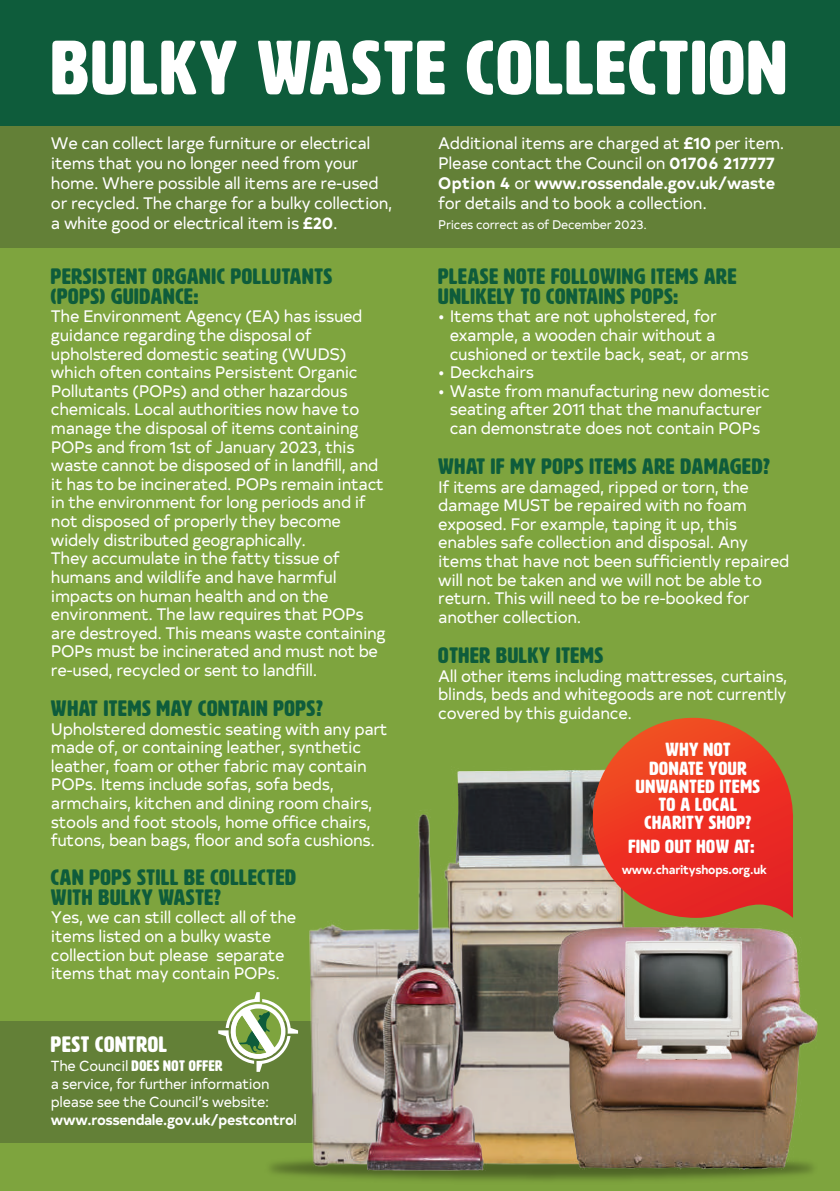
<style>
.page{position:relative;width:840px;height:1191px;background:#fff}
.page>*{position:absolute;margin:0;border:0;box-sizing:border-box;transform-origin:0 0}
.t1{font:75.6px "HWT Artz";letter-spacing:.035em;color:#fff}
.t2{font:22px/20px "HWT Artz";letter-spacing:.035em;color:#0e5c3b}
.t3{font:22px "HWT Artz";letter-spacing:.035em;color:#fff}
.t4{font:18.8px/18.2px "HWT Artz";letter-spacing:.035em;color:#fff;text-align:center}
.t5{font:16.6px/18.6px "Typold";letter-spacing:-.02em;color:#fff;scale:.96 1}
.t6{font:15px "HWT Artz";letter-spacing:.035em;color:#fff}
.t7{font:14.6px/18px "Typold";letter-spacing:-.025em;color:#fff;scale:.96 1}
.t8{font:12.4px "Typold";letter-spacing:-.02em;color:#fff;scale:.96 1}
.t9{font:700 12.2px "Typold";letter-spacing:-.02em;color:#fff;scale:.96 1}
.s1{font-weight:700}
.s2{font-family:"Typold";font-size:14.6px}
</style>
<div class="page">
<div style="left:0;top:118px;width:839px;height:159px;background:#638037"></div>
<div style="left:0;top:248px;width:839px;height:943px;background:#7ea43e"></div>
<div style="left:0;top:1021px;width:356px;height:122px;background:#638037"></div>
<div style="left:0;top:0;width:839px;height:125px;background:#0e5c3b"></div>
<img style="left:301px;top:924px;width:190px;height:249px">
<img style="left:486px;top:870px;width:139px;height:300px">
<img style="left:457px;top:770px;width:133px;height:100px">
<img style="left:545px;top:921px;width:273px;height:252px">
<img style="left:617px;top:937px;width:129px;height:124px">
<img style="left:359px;top:810px;width:127px;height:365px">
<svg style="left:590px;top:718px;width:203px;height:200px;background:#da492d"></svg>
<svg style="left:218px;top:992px;width:80px;height:79px"></svg>
<h1 class="t1" style="left:51px;top:28px;width:736px">BULKY WASTE COLLECTION</h1>
<p class="t5" style="left:51px;top:132px;width:357px;line-height:20px">We can collect large furniture or electrical items that you no longer need from your home. Where possible all items are re-used or recycled. The charge for a bulky collection, a white good or electrical item is <span class="s1">£20</span>.</p>
<p class="t5" style="left:438px;top:132px;width:362px;line-height:20px">Additional items are charged at <span class="s1">£10</span> per item.<br>Please contact the Council on <span class="s1">01706 217777<br>Option 4</span> or <span class="s1">www.rossendale.gov.uk/waste </span>for details and to book a collection.</p>
<p class="t8" style="left:438px;top:215px;width:219px">Prices correct as of December 2023.</p>
<h2 class="t2" style="left:51px;top:266px;width:283px">PERSISTENT ORGANIC POLLUTANTS (POPS) GUIDANCE:</h2>
<p class="t5" style="left:51px;top:306px;width:350px">The Environment Agency (EA) has issued guidance regarding the disposal of upholstered domestic seating (WUDS) which often contains Persistent Organic Pollutants (POPs) and other hazardous chemicals. Local authorities now have to manage the disposal of items containing POPs and from 1st of January 2023, this waste cannot be disposed of in landfill, and it has to be incinerated. POPs remain intact in the environment for long periods and if not disposed of properly they become widely distributed geographically.<br>They accumulate in the fatty tissue of humans and wildlife and have harmful impacts on human health and on the environment. The law requires that POPs are destroyed. This means waste containing POPs must be incinerated and must not be re-used, recycled or sent to landfill.</p>
<h2 class="t2" style="left:51px;top:698px;width:273px">WHAT ITEMS MAY CONTAIN POPS?</h2>
<p class="t5" style="left:51px;top:718px;width:352px">Upholstered domestic seating with any part made of, or containing leather, synthetic leather, foam or other fabric may contain POPs. Items include sofas, sofa beds, armchairs, kitchen and dining room chairs, stools and foot stools, home office chairs, futons, bean bags, floor and sofa cushions.</p>
<h2 class="t2" style="left:51px;top:867px;width:246px">CAN POPS STILL BE COLLECTED<br>WITH BULKY WASTE?</h2>
<p class="t5" style="left:51px;top:907px;width:257px">Yes, we can still collect all of the items listed on a bulky waste collection but please separate items that may contain POPs.</p>
<h2 class="t3" style="left:51px;top:1032px;width:117px">PEST CONTROL</h2>
<p class="t6" style="left:51px;top:1057px;width:173px"><span class="s2">The Council</span> DOES NOT OFFER</p>
<p class="t7" style="left:51px;top:1073px;width:257px">a service, for further information please see the Council’s website: <span class="s1">www.rossendale.gov.uk/pestcontro</span>l</p>
<h2 class="t2" style="left:438px;top:266px;width:299px">PLEASE NOTE FOLLOWING ITEMS ARE<br>UNLIKELY TO CONTAINS POPS:</h2>
<p class="t5" style="left:449px;top:306px;width:313px;text-indent:-12px">• Items that are not upholstered, for example, a wooden chair without a cushioned or textile back, seat, or arms</p>
<p class="t5" style="left:438px;top:362px;width:101px">• Deckchairs</p>
<p class="t5" style="left:438px;top:380px;width:347px;text-align:center">• Waste from manufacturing new domestic seating after 2011 that the manufacturer can demonstrate does not contain POPs</p>
<h2 class="t2" style="left:438px;top:456px;width:333px">WHAT IF MY POPS ITEMS ARE DAMAGED?</h2>
<p class="t5" style="left:438px;top:476px;width:367px">If items are damaged, ripped or torn, the damage MUST be repaired with no foam exposed. For example, taping it up, this enables safe collection and disposal. Any items that have not been sufficiently repaired will not be taken and we will not be able to return. This will need to be re-booked for another collection.</p>
<h2 class="t2" style="left:438px;top:645px;width:166px">OTHER BULKY ITEMS</h2>
<p class="t5" style="left:438px;top:665px;width:365px;text-align:justify">All other items including mattresses, curtains, blinds, beds and whitegoods are not currently covered by this guidance.</p>
<p class="t4" style="left:635px;top:741px;width:125px">WHY NOT<br>DONATE YOUR<br>UNWANTED ITEMS<br>TO A LOCAL<br>CHARITY SHOP?</p>
<p class="t4" style="left:628px;top:837px;width:127px">FIND OUT HOW AT:</p>
<p class="t9" style="left:621px;top:859px;width:152px">www.charityshops.org.uk</p>
</div>
